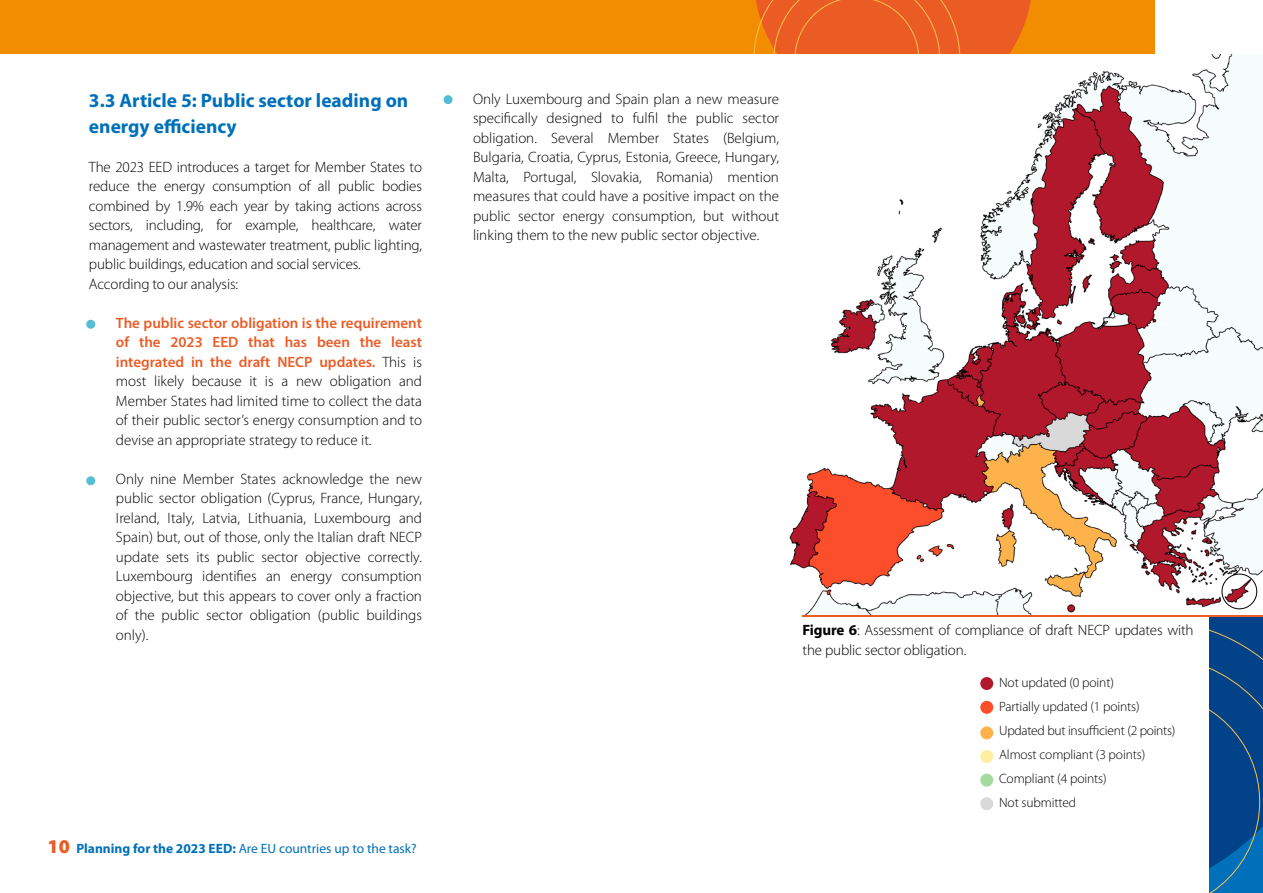
<style>
.page{position:relative;width:1263px;height:893px;background:#fff}
.page>*{position:absolute;margin:0;border:0;box-sizing:border-box;transform-origin:0 0}
.t1{font:700 19.5px/25.5px "Myriad Pro";color:#0070ba}
.t2{font:300 15px/19.5px "Myriad Pro";letter-spacing:-.01em;color:#000;text-align:justify}
.t3{font:300 13.5px/24px "Myriad Pro";letter-spacing:-.01em;color:#000}
.t4{font:13.5px "Myriad Pro";color:#0070ba}
.s1{font-weight:600;color:#eb5c26}
.s2{font-weight:900;font-size:19.5px;color:#eb5c24}
.s3{font-weight:700}
</style>
<div class="page">
<svg style="left:1209px;top:620px;width:54px;height:273px;background:#064b8f"></svg>
<div style="left:0;top:0;width:1155px;height:893px;background:#f28c00"></div>
<div style="left:0;top:54px;width:1209px;height:839px;background:#fff"></div>
<svg style="left:753px;top:0;width:278px;height:54px;background:#eb6122"></svg>
<img style="left:789px;top:54px;width:474px;height:561px">
<hr style="left:802px;top:615px;width:461px;height:1px;background:#eb5c26">
<img style="left:1222px;top:574px;width:35px;height:35px;border-radius:17px">
<div style="left:1221px;top:574px;width:36px;height:35px;border:1px solid #000;border-radius:50%"></div>
<div style="left:980px;top:797px;width:13px;height:13px;background:#d9d9d9;border-radius:50%"></div>
<div style="left:980px;top:774px;width:13px;height:13px;background:#a6dba0;border-radius:50%"></div>
<div style="left:980px;top:750px;width:13px;height:13px;background:#ffeda0;border-radius:50%"></div>
<div style="left:980px;top:726px;width:13px;height:13px;background:#feb24c;border-radius:50%"></div>
<div style="left:980px;top:701px;width:13px;height:13px;background:#fc4e2a;border-radius:50%"></div>
<div style="left:980px;top:677px;width:13px;height:13px;background:#b2182b;border-radius:50%"></div>
<div style="left:443px;top:95px;width:9px;height:9px;background:#54bfd4;border-radius:50%"></div>
<div style="left:86px;top:320px;width:9px;height:9px;background:#54bfd4;border-radius:50%"></div>
<div style="left:86px;top:476px;width:9px;height:9px;background:#54bfd4;border-radius:50%"></div>
<h1 class="t1" style="left:89px;top:87px;width:321px">3.3 Article 5: Public sector leading on energy efficiency</h1>
<p class="t2" style="left:89px;top:157px;width:335px;text-align:left">The 2023 EED introduces a target for Member States to reduce the energy consumption of all public bodies combined by 1.9% each year by taking actions across sectors, including, for example, healthcare, water management and wastewater treatment, public lighting, public buildings, education and social services.<br>According to our analysis:</p>
<p class="t2" style="left:116px;top:313px;width:308px;text-indent:-27px"><span class="s1">• The public sector obligation is the requirement of the 2023 EED that has been the least integrated in the draft NECP updates.</span> This is most likely because it is a new obligation and Member States had limited time to collect the data of their public sector’s energy consumption and to devise an appropriate strategy to reduce it.</p>
<p class="t2" style="left:116px;top:469px;width:308px;text-indent:-27px">• Only nine Member States acknowledge the new public sector obligation (Cyprus, France, Hungary, Ireland, Italy, Latvia, Lithuania, Luxembourg and Spain) but, out of those, only the Italian draft NECP update sets its public sector objective correctly.<br>Luxembourg identifies an energy consumption objective, but this appears to cover only a fraction of the public sector obligation (public buildings only).</p>
<p class="t4" style="left:48px;top:840px;width:371px"><span class="s2">10</span> <span class="s3">Planning for the 2023 EED:</span> Are EU countries up to the task?</p>
<p class="t2" style="left:473px;top:89px;width:308px;text-indent:-27px">• Only Luxembourg and Spain plan a new measure specifically designed to fulfil the public sector obligation. Several Member States (Belgium, Bulgaria, Croatia, Cyprus, Estonia, Greece, Hungary, Malta, Portugal, Slovakia, Romania) mention measures that could have a positive impact on the public sector energy consumption, but without linking them to the new public sector objective.</p>
<p class="t2" style="left:802px;top:621px;width:393px"><span class="s3">Figure 6</span>: Assessment of compliance of draft NECP updates with the public sector obligation.</p>
<p class="t3" style="left:999px;top:671px;width:178px">Not updated (0 point)<br>Partially updated (1 points)<br>Updated but insufficient (2 points)<br>Almost compliant (3 points)<br>Compliant (4 points)<br>Not submitted</p>
</div>
